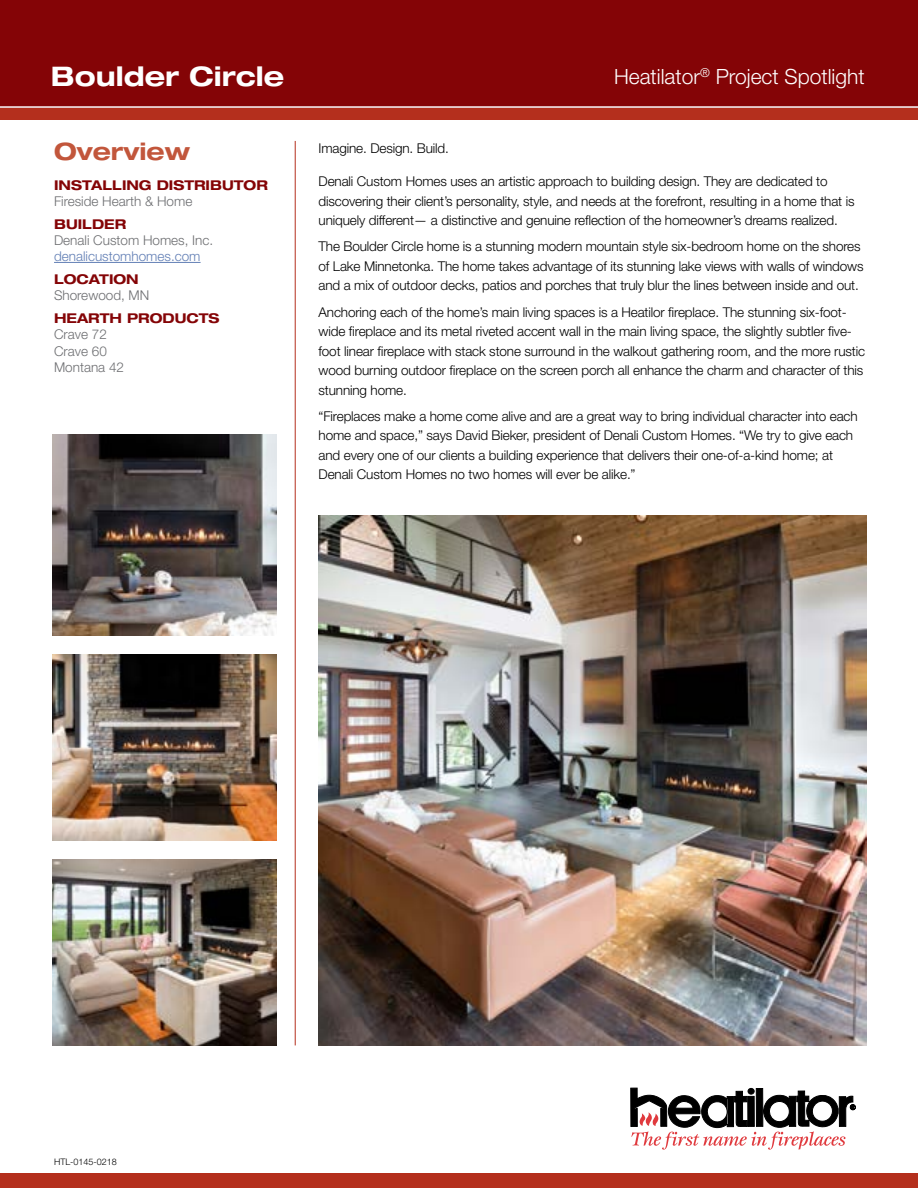
<style>
.page{position:relative;width:918px;height:1188px;background:#fff}
.page>*{position:absolute;margin:0;border:0;box-sizing:border-box;transform-origin:0 0}
.t1{font:700 expanded 27px "Helvetica Neue";color:#fff}
.t2{font:700 expanded 24px "Helvetica Neue";color:#c2563b}
.t3{font:300 21px "Helvetica Neue";color:#fff}
.t4{font:300 13.5px/19.5px "Helvetica Neue";letter-spacing:-.01em;color:#000}
.t5{font:300 13.5px/16.2px "Helvetica Neue";color:#6d6e71}
.t6{font:700 expanded 13.5px "Helvetica Neue";color:#840406}
.t7{font:300 13.5px "Helvetica Neue";color:#627fb5}
.t8{font:300 9px "Helvetica Neue";color:#000}
</style>
<div class="page">
<div style="left:0;top:102px;width:918px;height:17px;background:#b42f1d"></div>
<div style="left:0;top:0;width:918px;height:108px;background:#840406"></div>
<hr style="left:54px;top:262px;width:147px;height:1px;background:#627fb5">
<hr style="left:295px;top:141px;width:1px;height:904px;background:#b42f1d">
<svg style="left:631px;top:1088px;width:225px;height:62px"></svg>
<div style="left:0;top:1174px;width:918px;height:14px;background:#b42f1d"></div>
<img style="left:318px;top:515px;width:548px;height:530px">
<img style="left:53px;top:434px;width:224px;height:201px">
<img style="left:53px;top:654px;width:224px;height:186px">
<img style="left:53px;top:859px;width:224px;height:186px">
<h1 class="t1" style="left:51px;top:59px;width:235px">Boulder Circle</h1>
<h2 class="t2" style="left:54px;top:136px;width:138px">Overview</h2>
<p class="t6" style="left:54px;top:176px;width:215px">INSTALLING DISTRIBUTOR</p>
<p class="t5" style="left:54px;top:193px;width:140px">Fireside Hearth &amp; Home</p>
<p class="t6" style="left:54px;top:215px;width:74px">BUILDER</p>
<p class="t5" style="left:54px;top:232px;width:161px">Denali Custom Homes, Inc.</p>
<p class="t7" style="left:54px;top:248px;width:148px">denalicustomhomes.com</p>
<p class="t6" style="left:54px;top:271px;width:86px">LOCATION</p>
<p class="t5" style="left:54px;top:287px;width:97px">Shorewood, MN</p>
<p class="t6" style="left:54px;top:310px;width:167px">HEARTH PRODUCTS</p>
<p class="t5" style="left:54px;top:326px;width:72px">Crave 72<br>Crave 60<br>Montana 42</p>
<h3 class="t3" style="left:614px;top:63px;width:252px">Heatilator<sup>®</sup> Project Spotlight</h3>
<p class="t4" style="left:319px;top:138px;width:132px">Imagine. Design. Build.</p>
<p class="t4" style="left:319px;top:171px;width:537px">Denali Custom Homes uses an artistic approach to building design. They are dedicated to discovering their client’s personality, style, and needs at the forefront, resulting in a home that is uniquely different— a distinctive and genuine reflection of the homeowner’s dreams realized.</p>
<p class="t4" style="left:319px;top:237px;width:546px">The Boulder Circle home is a stunning modern mountain style six-bedroom home on the shores of Lake Minnetonka. The home takes advantage of its stunning lake views with walls of windows and a mix of outdoor decks, patios and porches that truly blur the lines between inside and out.</p>
<p class="t4" style="left:319px;top:302px;width:548px">Anchoring each of the home’s main living spaces is a Heatilor fireplace. The stunning six-foot&shy;wide fireplace and its metal riveted accent wall in the main living space, the slightly subtler five&shy;foot linear fireplace with stack stone surround in the walkout gathering room, and the more rustic wood burning outdoor fireplace on the screen porch all enhance the charm and character of this stunning home.</p>
<p class="t4" style="left:319px;top:406px;width:541px">“Fireplaces make a home come alive and are a great way to bring individual character into each home and space,” says David Bieker, president of Denali Custom Homes. “We try to give each and every one of our clients a building experience that delivers their one-of-a-kind home; at Denali Custom Homes no two homes will ever be alike.”</p>
<p class="t8" style="left:54px;top:1156px;width:64px">HTL-0145-0218</p>
</div>
